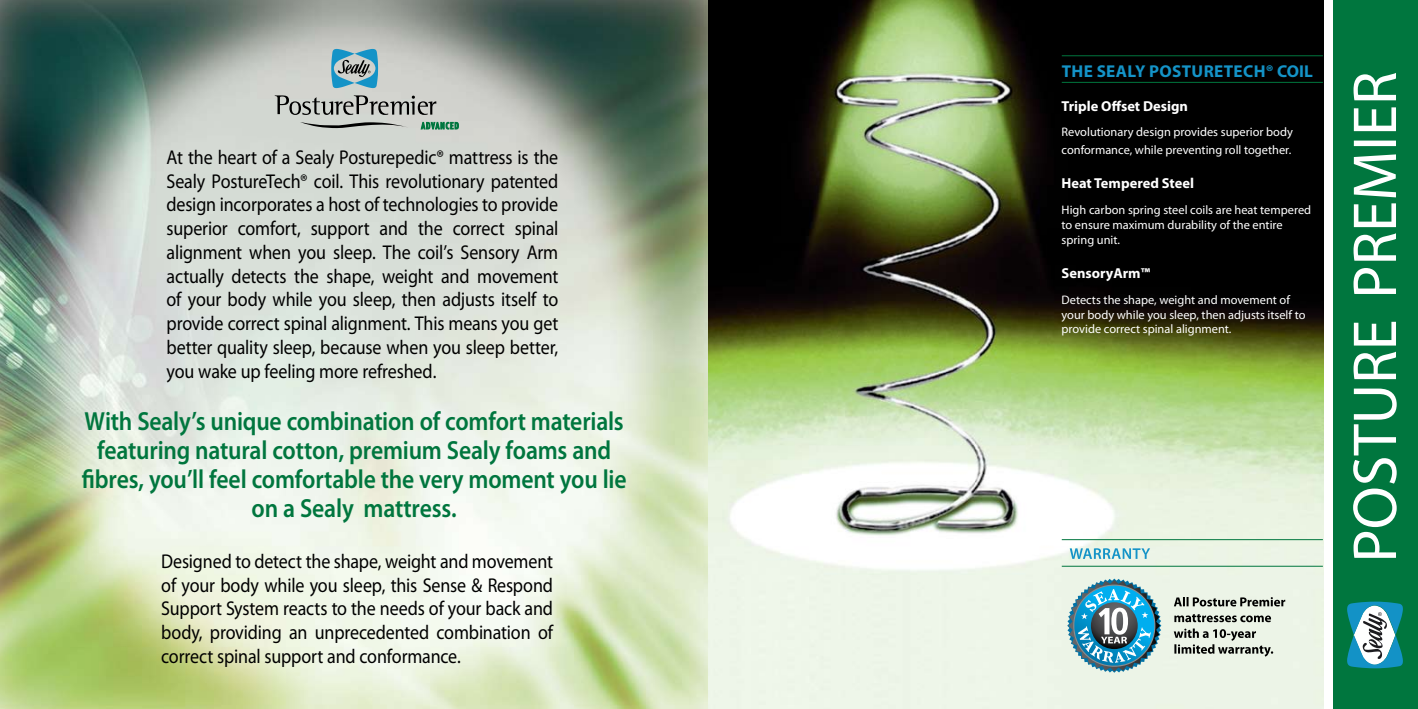
<style>
.page{position:relative;width:1418px;height:709px;background:#fff}
.page>*{position:absolute;margin:0;border:0;box-sizing:border-box;transform-origin:0 0}
.t1{font:600 26.25px/28.8px "Myriad Pro";letter-spacing:-.01em;color:#00763e;text-align:center;scale:.9 1}
.t2{font:20px/23.8px "Myriad Pro";letter-spacing:-.01em;color:#000;text-align:justify;scale:.9 1}
.t3{font:700 17.25px "Myriad Pro";letter-spacing:.02em;color:#1493c7}
.t4{font:700 14.5px "Myriad Pro";color:#fff}
.t5{font:12.38px/14.9px "Myriad Pro";color:#fff}
</style>
<div class="page">
<img style="left:0;top:0;width:1323px;height:709px">
<div style="left:1333px;top:0;width:84px;height:709px;background:#00763e"></div>
<svg style="left:1173px;top:628px;width:100px;height:28px;background:#b3b9af"></svg>
<svg style="left:1174px;top:614px;width:96px;height:8px"></svg>
<svg style="left:1173px;top:597px;width:112px;height:9px"></svg>
<hr style="left:1061px;top:539px;width:261px;height:1px;background:#00763e">
<hr style="left:1061px;top:566px;width:261px;height:1px;background:#00763e">
<svg style="left:1067px;top:578px;width:94px;height:94px;background:#6fa7ba"></svg>
<svg style="left:1069px;top:548px;width:81px;height:11px"></svg>
<svg style="left:1353px;top:73px;width:43px;height:485px"></svg>
<svg style="left:1347px;top:601px;width:55px;height:67px;background:#64a9b9"></svg>
<hr style="left:1061px;top:55px;width:261px;height:1px;background:#00763e">
<hr style="left:1061px;top:82px;width:261px;height:1px;background:#00763e">
<svg style="left:331px;top:49px;width:47px;height:39px;background:#6aa2b6"></svg>
<svg style="left:275px;top:95px;width:183px;height:35px;background:#aab0aa"></svg>
<p class="t2" style="left:167px;top:145px;width:437px">At the heart of a Sealy Posturepedic® mattress is the Sealy PostureTech® coil. This revolutionary patented design incorporates a host of technologies to provide superior comfort, support and the correct spinal alignment when you sleep. The coil’s Sensory Arm actually detects the shape, weight and movement of your body while you sleep, then adjusts itself to provide correct spinal alignment. This means you get better quality sleep, because when you sleep better, you wake up feeling more refreshed.</p>
<h1 class="t1" style="left:82px;top:406px;width:606px">With Sealy’s unique combination of comfort materials featuring natural cotton, premium Sealy foams and fibres, you’ll feel comfortable the very moment you lie on a Sealy mattress.</h1>
<p class="t2" style="left:161px;top:549px;width:437px">Designed to detect the shape, weight and movement of your body while you sleep, this Sense &amp; Respond Support System reacts to the needs of your back and body, providing an unprecedented combination of correct spinal support and conformance.</p>
<p class="t3" style="left:1061px;top:60px;width:251px">The sealy posturetech® COIL</p>
<p class="t4" style="left:1061px;top:96px;width:128px">Triple Offset Design</p>
<p class="t5" style="left:1061px;top:123px;width:233px;line-height:17.4px">Revolutionary design provides superior body conformance, while preventing roll together.</p>
<p class="t4" style="left:1061px;top:174px;width:134px">Heat Tempered Steel</p>
<p class="t5" style="left:1061px;top:202px;width:251px">High carbon spring steel coils are heat tempered to ensure maximum durability of the entire spring unit.</p>
<p class="t4" style="left:1061px;top:263px;width:90px">SensoryArm™</p>
<p class="t5" style="left:1061px;top:292px;width:245px">Detects the shape, weight and movement of your body while you sleep, then adjusts itself to provide correct spinal alignment.</p>
</div>
